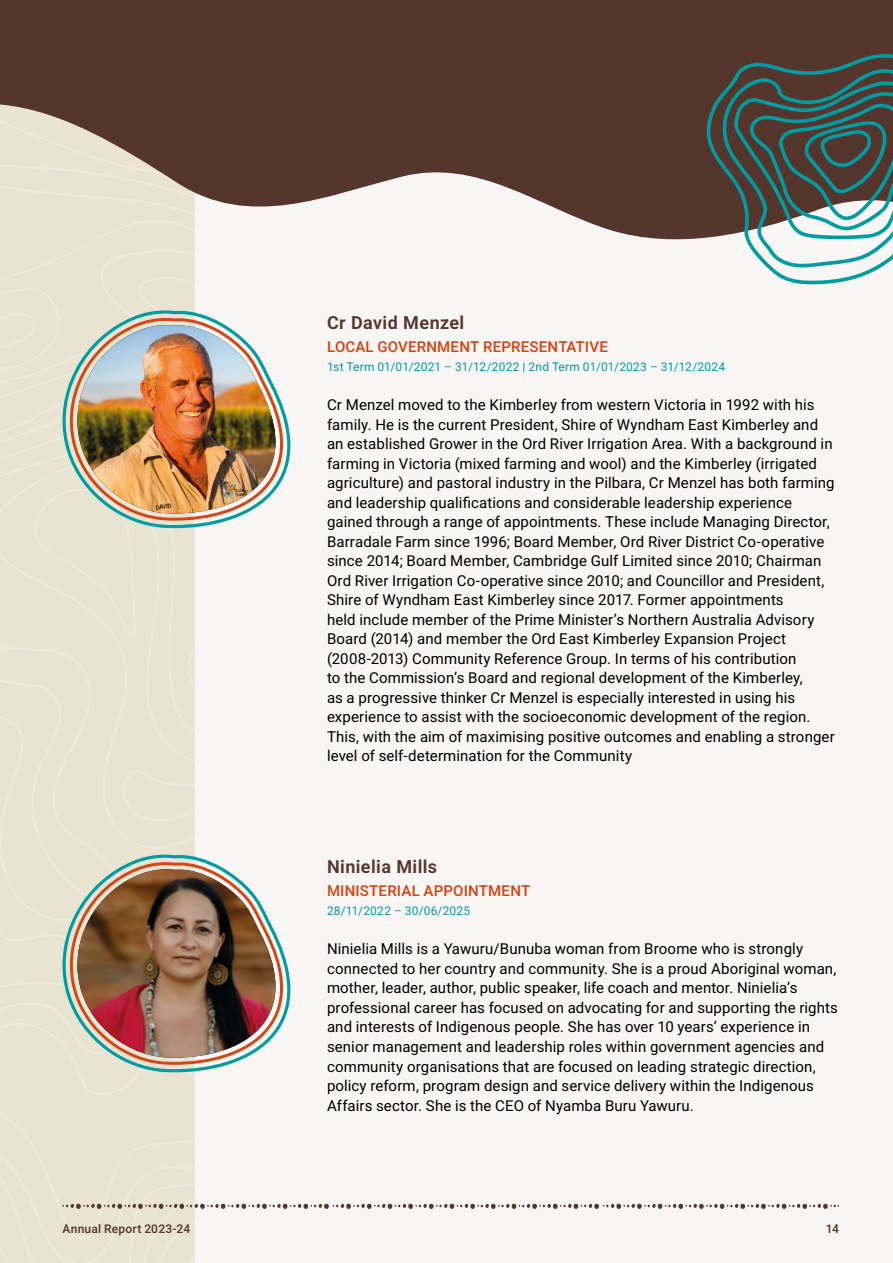
<style>
.page{position:relative;width:893px;height:1263px;background:#f7f6f4}
.page>*{position:absolute;margin:0;border:0;box-sizing:border-box;transform-origin:0 0}
.t1{font:600 18px "Heebo";letter-spacing:.025em;color:#54362c}
.t2{font:15px/19.5px "Heebo";letter-spacing:.005em;color:#000}
.t3{font:500 15px "Heebo";letter-spacing:.01em;color:#d14716}
.t4{font:12px "Heebo";letter-spacing:.015em;color:#009ca0}
.t5{font:500 12px "Heebo";letter-spacing:.02em;color:#54362c}
</style>
<div class="page">
<svg style="left:0;top:250px;width:195px;height:1013px;background:#e9e4d2"></svg>
<svg style="left:1px;top:0;width:892px;height:250px;background:#7a6259"></svg>
<svg style="left:62px;top:1203px;width:777px;height:6px"></svg>
<svg style="left:0;top:0;width:1px;height:250px"></svg>
<img style="left:61px;top:310px;width:230px;height:218px">
<svg style="left:705px;top:53px;width:188px;height:231px"></svg>
<img style="left:61px;top:855px;width:230px;height:217px">
<p class="t1" style="left:327px;top:310px;width:139px">Cr David Menzel</p>
<p class="t3" style="left:327px;top:336px;width:282px">LOCAL GOVERNMENT REPRESENTATIVE</p>
<p class="t4" style="left:327px;top:359px;width:400px">1st Term 01/01/2021 – 31/12/2022 | 2nd Term 01/01/2023 – 31/12/2024</p>
<p class="t2" style="left:327px;top:395px;width:509px">Cr Menzel moved to the Kimberley from western Victoria in 1992 with his family. He is the current President, Shire of Wyndham East Kimberley and an established Grower in the Ord River Irrigation Area. With a background in farming in Victoria (mixed farming and wool) and the Kimberley (irrigated agriculture) and pastoral industry in the Pilbara, Cr Menzel has both farming and leadership qualifications and considerable leadership experience gained through a range of appointments. These include Managing Director, Barradale Farm since 1996; Board Member, Ord River District Co-operative since 2014; Board Member, Cambridge Gulf Limited since 2010; Chairman Ord River Irrigation Co-operative since 2010; and Councillor and President, Shire of Wyndham East Kimberley since 2017. Former appointments<br>held include member of the Prime Minister’s Northern Australia Advisory Board (2014) and member the Ord East Kimberley Expansion Project (2008-2013) Community Reference Group. In terms of his contribution<br>to the Commission’s Board and regional development of the Kimberley,<br>as a progressive thinker Cr Menzel is especially interested in using his experience to assist with the socioeconomic development of the region.<br>This, with the aim of maximising positive outcomes and enabling a stronger level of self-determination for the Community</p>
<p class="t1" style="left:327px;top:855px;width:112px">Ninielia Mills</p>
<p class="t3" style="left:327px;top:880px;width:205px">MINISTERIAL APPOINTMENT</p>
<p class="t4" style="left:327px;top:903px;width:145px">28/11/2022 – 30/06/2025</p>
<p class="t2" style="left:327px;top:939px;width:512px">Ninielia Mills is a Yawuru/Bunuba woman from Broome who is strongly connected to her country and community. She is a proud Aboriginal woman, mother, leader, author, public speaker, life coach and mentor. Ninielia’s professional career has focused on advocating for and supporting the rights and interests of Indigenous people. She has over 10 years’ experience in senior management and leadership roles within government agencies and community organisations that are focused on leading strategic direction, policy reform, program design and service delivery within the Indigenous Affairs sector. She is the CEO of Nyamba Buru Yawuru.</p>
<p class="t5" style="left:62px;top:1220px;width:129px">Annual Report 2023-24</p>
<p class="t5" style="left:826px;top:1220px;width:15px">14</p>
</div>
